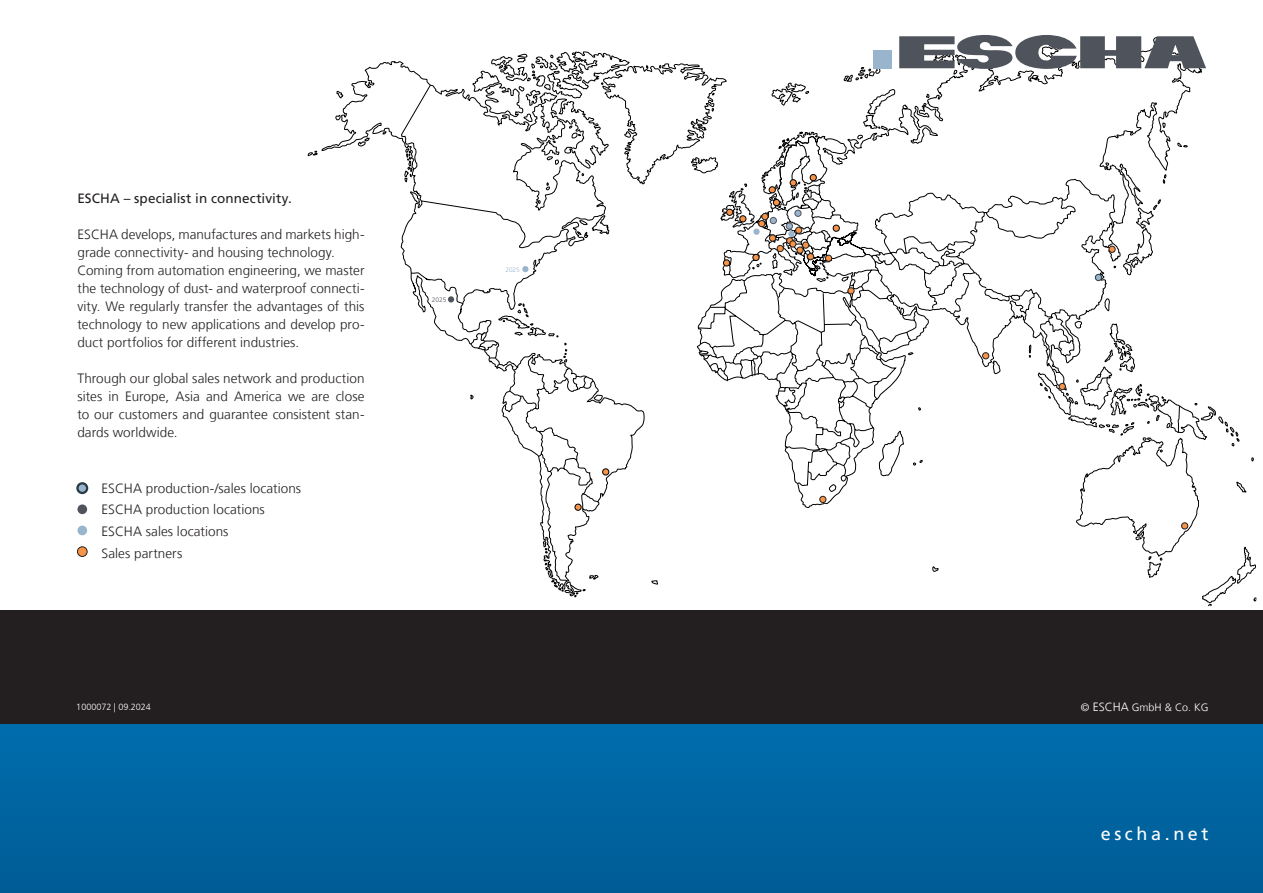
<style>
.page{position:relative;width:1263px;height:893px;background:#fff}
.page>*{position:absolute;margin:0;border:0;box-sizing:border-box;transform-origin:0 0}
.t1{font:18px "Frutiger LT Com";letter-spacing:.2em;color:#fff}
.t2{font:300 13.5px/18px "Frutiger LT Com";letter-spacing:.005em;color:#231f20;text-align:justify}
.t3{font:13.5px "Frutiger LT Com";letter-spacing:.01em;color:#231f20}
.t4{font:300 10.8px "Frutiger LT Com";color:#fff}
.t5{font:300 9px "Frutiger LT Com";color:#fff}
.t6{font:300 6.45px "Frutiger LT Com";color:#99b4cd}
.t7{font:300 6.45px "Frutiger LT Com";color:#4f535c}
.s1{font-size:12px}
</style>
<div class="page">
<svg style="left:321px;top:51px;width:881px;height:539px"></svg>
<svg style="left:758px;top:212px;width:11px;height:14px"></svg>
<div style="left:0;top:724px;width:1263px;height:169px;background:#0065a1"></div>
<div style="left:0;top:610px;width:1263px;height:114px;background:#231f20"></div>
<div style="left:873px;top:50px;width:19px;height:18px;background:#99b4cd"></div>
<svg style="left:899px;top:35px;width:307px;height:34px"></svg>
<svg style="left:820px;top:496px;width:6px;height:6px"></svg>
<div style="left:819px;top:496px;width:7px;height:7px;border:1px solid #231f20;border-radius:50%"></div>
<svg style="left:603px;top:469px;width:6px;height:6px"></svg>
<div style="left:602px;top:469px;width:7px;height:6px;border:1px solid #000;border-radius:50%"></div>
<div style="left:759px;top:220px;width:6px;height:7px;background:#f79447;border-radius:50%"></div>
<div style="left:758px;top:220px;width:7px;height:7px;border:1px solid #231f20;border-radius:50%"></div>
<div style="left:762px;top:213px;width:6px;height:7px;background:#f79447;border-radius:50%"></div>
<div style="left:762px;top:213px;width:6px;height:7px;border:1px solid #231f20;border-radius:50%"></div>
<svg style="left:575px;top:504px;width:6px;height:6px"></svg>
<div style="left:1095px;top:274px;width:6px;height:7px;background:#99b4cd;border-radius:50%"></div>
<div style="left:1095px;top:274px;width:7px;height:7px;border:1px solid #273b44;border-radius:50%"></div>
<div style="left:773px;top:199px;width:7px;height:7px;background:#f79447;border-radius:50%"></div>
<div style="left:773px;top:199px;width:7px;height:7px;border:1px solid #000;border-radius:50%"></div>
<div style="left:770px;top:217px;width:6px;height:7px;background:#99b4cd;border-radius:50%"></div>
<div style="left:770px;top:217px;width:7px;height:7px;border:1px solid #4f535c;border-radius:50%"></div>
<svg style="left:761px;top:132px;width:59px;height:62px"></svg>
<div style="left:753px;top:229px;width:7px;height:6px;background:#99b4cd;border-radius:50%"></div>
<svg style="left:740px;top:216px;width:6px;height:6px"></svg>
<div style="left:982px;top:353px;width:7px;height:6px;background:#f79447;border-radius:50%"></div>
<div style="left:982px;top:352px;width:7px;height:7px;border:1px solid #231f20;border-radius:50%"></div>
<div style="left:726px;top:209px;width:7px;height:6px;background:#f79447;border-radius:50%"></div>
<div style="left:726px;top:209px;width:7px;height:7px;border:1px solid #000;border-radius:50%"></div>
<svg style="left:848px;top:288px;width:6px;height:6px"></svg>
<div style="left:777px;top:245px;width:6px;height:7px;background:#f79447;border-radius:50%"></div>
<div style="left:777px;top:245px;width:6px;height:7px;border:1px solid #231f20;border-radius:50%"></div>
<div style="left:802px;top:242px;width:7px;height:6px;background:#f79447;border-radius:50%"></div>
<div style="left:802px;top:242px;width:7px;height:6px;border:1px solid #231f20;border-radius:50%"></div>
<div style="left:807px;top:254px;width:7px;height:6px;background:#f79447;border-radius:50%"></div>
<div style="left:807px;top:253px;width:7px;height:7px;border:1px solid #231f20;border-radius:50%"></div>
<div style="left:448px;top:296px;width:6px;height:7px;background:#4f535c;border-radius:50%"></div>
<svg style="left:795px;top:210px;width:6px;height:6px"></svg>
<div style="left:794px;top:210px;width:7px;height:7px;border:1px solid #4f535c;border-radius:50%"></div>
<div style="left:723px;top:260px;width:7px;height:6px;background:#f79447;border-radius:50%"></div>
<div style="left:723px;top:260px;width:7px;height:6px;border:1px solid #000;border-radius:50%"></div>
<svg style="left:833px;top:225px;width:6px;height:6px"></svg>
<svg style="left:522px;top:266px;width:6px;height:6px"></svg>
<div style="left:825px;top:255px;width:7px;height:6px;background:#f79447;border-radius:50%"></div>
<div style="left:825px;top:255px;width:7px;height:7px;border:1px solid #231f20;border-radius:50%"></div>
<svg style="left:786px;top:223px;width:17px;height:30px"></svg>
<div style="left:795px;top:227px;width:7px;height:6px;background:#f79447;border-radius:50%"></div>
<div style="left:795px;top:227px;width:7px;height:7px;border:1px solid #231f20;border-radius:50%"></div>
<div style="left:769px;top:235px;width:7px;height:6px;background:#f79447;border-radius:50%"></div>
<div style="left:769px;top:235px;width:7px;height:6px;border:1px solid #231f20;border-radius:50%"></div>
<div style="left:753px;top:254px;width:6px;height:7px;background:#f79447;border-radius:50%"></div>
<div style="left:753px;top:254px;width:6px;height:7px;border:1px solid #000;border-radius:50%"></div>
<div style="left:77px;top:483px;width:10px;height:10px;background:#99b4cd;border-radius:50%"></div>
<div style="left:76px;top:482px;width:12px;height:12px;border:2px solid #273b44;border-radius:50%"></div>
<div style="left:77px;top:504px;width:10px;height:10px;background:#4f535c;border-radius:50%"></div>
<div style="left:77px;top:526px;width:10px;height:9px;background:#99b4cd;border-radius:50%"></div>
<div style="left:1059px;top:383px;width:6px;height:7px;background:#f79447;border-radius:50%"></div>
<div style="left:1059px;top:383px;width:6px;height:7px;border:1px solid #231f20;border-radius:50%"></div>
<div style="left:1181px;top:523px;width:7px;height:6px;background:#f79447;border-radius:50%"></div>
<div style="left:1181px;top:523px;width:7px;height:6px;border:1px solid #231f20;border-radius:50%"></div>
<svg style="left:1109px;top:246px;width:6px;height:6px"></svg>
<div style="left:1109px;top:246px;width:6px;height:7px;border:1px solid #231f20;border-radius:50%"></div>
<div style="left:77px;top:547px;width:10px;height:9px;background:#f79447;border-radius:50%"></div>
<div style="left:77px;top:546px;width:11px;height:11px;border:1px solid #231f20;border-radius:50%"></div>
<p class="t3" style="left:77px;top:190px;width:216px">ESCHA – specialist in connectivity.</p>
<p class="t2" style="left:77px;top:225px;width:288px">ESCHA develops, manufactures and markets high-</p>
<p class="t2" style="left:77px;top:243px;width:259px">grade connectivity- and housing technology.</p>
<p class="t2" style="left:77px;top:261px;width:289px">Coming from automation engineering, we master the technology of dust- and waterproof connecti&shy;vity. We regularly transfer the advantages of this technology to new applications and develop pro&shy;duct portfolios for different industries.</p>
<p class="t2" style="left:77px;top:369px;width:289px">Through our global sales network and production sites in Europe, Asia and America we are close to our customers and guarantee consistent stan&shy;dards worldwide.</p>
<p class="t2" style="left:101px;top:479px;width:201px">ESCHA production-/sales locations</p>
<p class="t2" style="left:101px;top:501px;width:165px">ESCHA production locations</p>
<p class="t2" style="left:101px;top:523px;width:129px">ESCHA sales locations</p>
<p class="t2" style="left:101px;top:544px;width:82px">Sales partners</p>
<p class="t5" style="left:76px;top:701px;width:76px">1000072 | 09.2024</p>
<p class="t7" style="left:432px;top:296px;width:16px">2025</p>
<p class="t6" style="left:505px;top:266px;width:16px">2025</p>
<p class="t4" style="left:1081px;top:701px;width:129px">© <span class="s1">ESCHA</span> GmbH &amp; Co. KG</p>
<p class="t1" style="left:1101px;top:823px;width:109px">escha.net</p>
</div>
